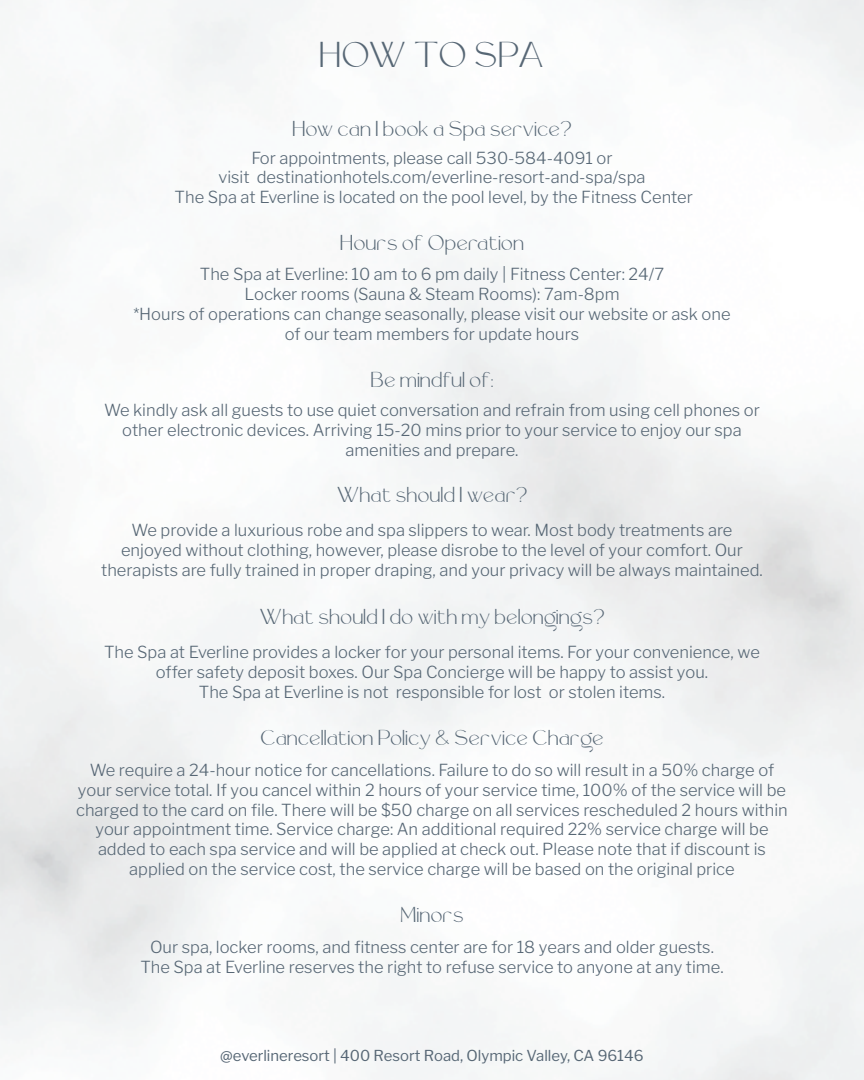
<style>
.page{position:relative;width:864px;height:1080px;background:#fff}
.page>*{position:absolute;margin:0;border:0;box-sizing:border-box;transform-origin:0 0}
.t1{font:37.5px "Rollgates Luxury";letter-spacing:-.03em;color:#576775}
.t2{font:22.5px "Rollgates Luxury";color:#576775}
.t3{font:300 16.5px/19.8px "Libre Franklin";color:#576775;text-align:center}
.t4{font:15px "Libre Franklin";color:#576775}
</style>
<div class="page">
<h1 class="t1" style="left:319px;top:35px;width:227px">HOW TO SPA</h1>
<h2 class="t2" style="left:292px;top:117px;width:281px">How can I book a Spa service?</h2>
<p class="t3" style="left:175px;top:148px;width:520px">For appointments, please call 530-584-4091 or<br>visit destinationhotels.com/everline-resort-and-spa/spa<br>The Spa at Everline is located on the pool level, by the Fitness Center</p>
<h2 class="t2" style="left:340px;top:230px;width:186px">Hours of Operation</h2>
<p class="t3" style="left:133px;top:265px;width:599px">The Spa at Everline: 10 am to 6 pm daily | Fitness Center: 24/7<br>Locker rooms (Sauna &amp; Steam Rooms): 7am-8pm<br>*Hours of operations can change seasonally, please visit our website or ask one of our team members for update hours</p>
<h2 class="t2" style="left:370px;top:368px;width:125px">Be mindful of:</h2>
<p class="t3" style="left:104px;top:400px;width:657px">We kindly ask all guests to use quiet conversation and refrain from using cell phones or other electronic devices. Arriving 15-20 mins prior to your service to enjoy our spa amenities and prepare.</p>
<h2 class="t2" style="left:336px;top:483px;width:193px">What should I wear?</h2>
<p class="t3" style="left:101px;top:520px;width:663px">We provide a luxurious robe and spa slippers to wear. Most body treatments are enjoyed without clothing, however, please disrobe to the level of your comfort. Our therapists are fully trained in proper draping, and your privacy will be always maintained.</p>
<h2 class="t2" style="left:259px;top:605px;width:347px">What should I do with my belongings?</h2>
<p class="t3" style="left:104px;top:642px;width:657px">The Spa at Everline provides a locker for your personal items. For your convenience, we offer safety deposit boxes. Our Spa Concierge will be happy to assist you.<br>The Spa at Everline is not responsible for lost or stolen items.</p>
<h2 class="t2" style="left:260px;top:726px;width:345px">Cancellation Policy &amp; Service Charge</h2>
<p class="t3" style="left:76px;top:760px;width:713px">We require a 24-hour notice for cancellations. Failure to do so will result in a 50% charge of your service total. If you cancel within 2 hours of your service time, 100% of the service will be charged to the card on file. There will be $50 charge on all services rescheduled 2 hours within your appointment time. Service charge: An additional required 22% service charge will be added to each spa service and will be applied at check out. Please note that if discount is applied on the service cost, the service charge will be based on the original price</p>
<h2 class="t2" style="left:400px;top:903px;width:65px">Minors</h2>
<p class="t3" style="left:140px;top:937px;width:585px">Our spa, locker rooms, and fitness center are for 18 years and older guests.<br>The Spa at Everline reserves the right to refuse service to anyone at any time.</p>
<p class="t4" style="left:220px;top:1047px;width:425px">@everlineresort | 400 Resort Road, Olympic Valley, CA 96146</p>
</div>
